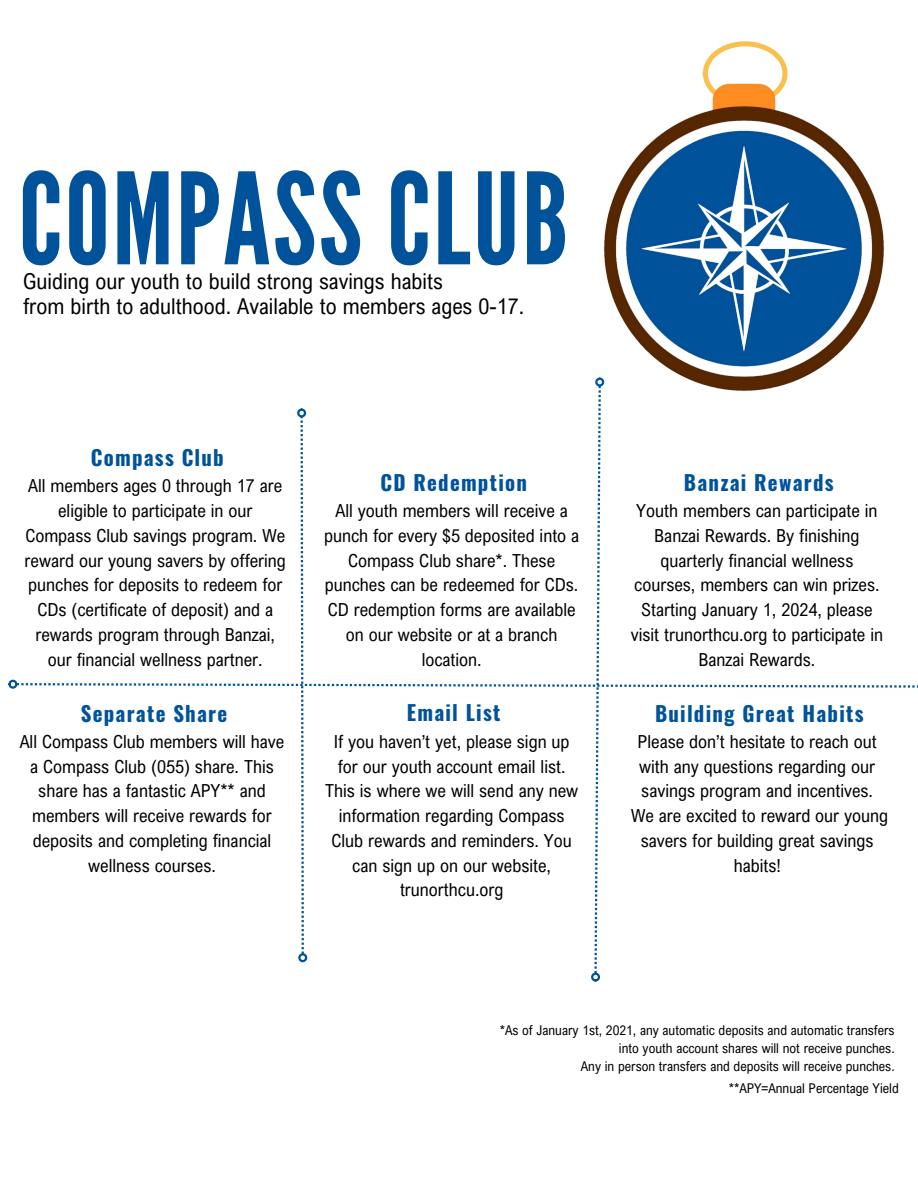
<style>
.page{position:relative;width:918px;height:1188px;background:#fff}
.page>*{position:absolute;margin:0;border:0;box-sizing:border-box;transform-origin:0 0}
.t1{font:126.6px "League Gothic";letter-spacing:.02em;color:#00539b}
.t2{font:21.9px/24.8px "Arial Nova Cond";color:#000}
.t3{font:700 20.85px "Oswald";letter-spacing:.06em;color:#00539b}
.t4{font:18px/24.8px "Arial Nova Cond";color:#000;text-align:center}
.t5{font:13.5px "Arial Nova Cond";color:#000}
</style>
<div class="page">
<div style="left:591px;top:973px;width:9px;height:9px;border:2px solid #00539b;border-radius:50%"></div>
<svg style="left:17px;top:403px;width:901px;height:570px"></svg>
<div style="left:8px;top:680px;width:9px;height:9px;border:2px solid #00539b;border-radius:50%"></div>
<img style="left:595px;top:41px;width:289px;height:361px">
<h2 class="t1" style="left:19px;top:146px;width:551px">COMPASS CLUB</h2>
<h4 class="t2" style="left:23px;top:269px;width:503px">Guiding our youth to build strong savings habits<br>from birth to adulthood. Available to members ages 0-17.</h4>
<h4 class="t3" style="left:91px;top:441px;width:135px">Compass Club</h4>
<h2 class="t4" style="left:25px;top:473px;width:263px">All members ages 0 through 17 are eligible to participate in our Compass Club savings program. We reward our young savers by offering punches for deposits to redeem for CDs (certificate of deposit) and a rewards program through Banzai, our financial wellness partner.</h2>
<h4 class="t3" style="left:81px;top:697px;width:148px">Separate Share</h4>
<h2 class="t4" style="left:20px;top:729px;width:266px">All Compass Club members will have a Compass Club (055) share. This share has a fantastic APY** and members will receive rewards for deposits and completing financial wellness courses.</h2>
<h3 class="t3" style="left:381px;top:466px;width:148px">CD Redemption</h3>
<h1 class="t4" style="left:324px;top:498px;width:257px">All youth members will receive a punch for every $5 deposited into a<br>Compass Club share*. These punches can be redeemed for CDs.<br>CD redemption forms are available on our website or at a branch location.</h1>
<h4 class="t3" style="left:407px;top:697px;width:95px">Email List</h4>
<h2 class="t4" style="left:325px;top:729px;width:255px">If you haven’t yet, please sign up for our youth account email list.<br>This is where we will send any new information regarding Compass<br>Club rewards and reminders. You can sign up on our website, trunorthcu.org</h2>
<h2 class="t3" style="left:684px;top:466px;width:151px">Banzai Rewards</h2>
<h4 class="t4" style="left:631px;top:498px;width:254px">Youth members can participate in<br>Banzai Rewards. By finishing quarterly financial wellness courses, members can win prizes.<br>Starting January 1, 2024, please visit trunorthcu.org to participate in<br>Banzai Rewards.</h4>
<h4 class="t3" style="left:655px;top:697px;width:210px">Building Great Habits</h4>
<h2 class="t4" style="left:631px;top:729px;width:259px">Please don’t hesitate to reach out with any questions regarding our savings program and incentives.<br>We are excited to reward our young savers for building great savings habits!</h2>
<p class="t5" style="left:500px;top:1022px;width:396px">*As of January 1st, 2021, any automatic deposits and automatic transfers</p>
<p class="t5" style="left:619px;top:1040px;width:277px">into youth account shares will not receive punches.</p>
<p class="t5" style="left:581px;top:1058px;width:315px">Any in person transfers and deposits will receive punches.</p>
<p class="t5" style="left:729px;top:1080px;width:172px">**APY=Annual Percentage Yield</p>
</div>
